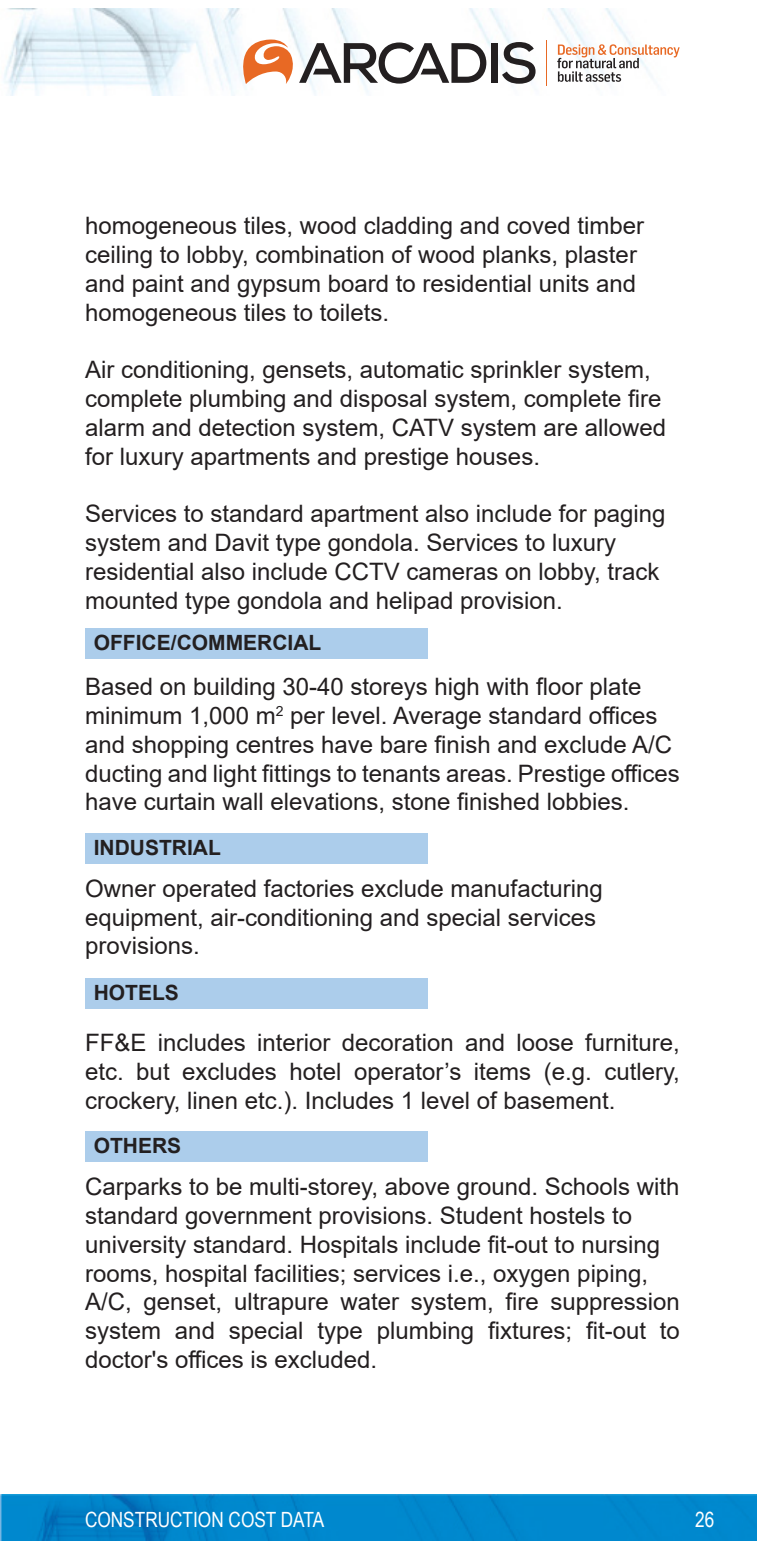
<style>
.page{position:relative;width:757px;height:1548px;background:#fff}
.page>*{position:absolute;margin:0;border:0;box-sizing:border-box;transform-origin:0 0}
.t1{font:24px/28.8px "Arial";color:#231f20;text-align:justify}
.t2{font:700 21px "Arial";color:#231f20}
.t3{font:21px "Arial Narrow";color:#fff}
</style>
<div class="page">
<img style="left:0;top:1494px;width:757px;height:46px">
<img style="left:4px;top:9px;width:628px;height:86px">
<svg style="left:557px;top:44px;width:123px;height:38px"></svg>
<div style="left:491px;top:43px;width:6px;height:40px;background:#231f20"></div>
<svg style="left:502px;top:42px;width:33px;height:42px"></svg>
<svg style="left:243px;top:40px;width:243px;height:44px"></svg>
<hr style="left:546px;top:40px;width:1px;height:46px;background:#e86924">
<div style="left:85px;top:628px;width:343px;height:30px;background:#accdeb"></div>
<div style="left:85px;top:833px;width:343px;height:31px;background:#accdeb"></div>
<div style="left:85px;top:978px;width:343px;height:30px;background:#accdeb"></div>
<div style="left:85px;top:1131px;width:343px;height:30px;background:#accdeb"></div>
<p class="t1" style="left:85px;top:211px;width:560px">homogeneous tiles, wood cladding and coved timber</p>
<p class="t1" style="left:85px;top:240px;width:553px">ceiling to lobby, combination of wood planks, plaster</p>
<p class="t1" style="left:85px;top:269px;width:552px">and paint and gypsum board to residential units and</p>
<p class="t1" style="left:85px;top:298px;width:306px">homogeneous tiles to toilets.</p>
<p class="t1" style="left:85px;top:355px;width:567px">Air conditioning, gensets, automatic sprinkler system,</p>
<p class="t1" style="left:85px;top:384px;width:578px">complete plumbing and disposal system, complete fire</p>
<p class="t1" style="left:85px;top:413px;width:583px">alarm and detection system, CATV system are allowed</p>
<p class="t1" style="left:85px;top:442px;width:456px">for luxury apartments and prestige houses.</p>
<p class="t1" style="left:85px;top:499px;width:582px">Services to standard apartment also include for paging</p>
<p class="t1" style="left:85px;top:528px;width:532px">system and Davit type gondola. Services to luxury</p>
<p class="t1" style="left:85px;top:557px;width:576px">residential also include CCTV cameras on lobby, track</p>
<p class="t1" style="left:85px;top:586px;width:479px">mounted type gondola and helipad provision.</p>
<p class="t2" style="left:94px;top:628px;width:229px">OFFICE/COMMERCIAL</p>
<p class="t1" style="left:85px;top:672px;width:558px">Based on building 30-40 storeys high with floor plate</p>
<p class="t1" style="left:85px;top:701px;width:574px">minimum 1,000 m<sup>2</sup> per level. Average standard offices</p>
<p class="t1" style="left:85px;top:730px;width:589px">and shopping centres have bare finish and exclude A/C</p>
<p class="t1" style="left:85px;top:759px;width:596px">ducting and light fittings to tenants areas. Prestige offices have curtain wall elevations, stone finished lobbies.</p>
<p class="t2" style="left:94px;top:833px;width:129px">INDUSTRIAL</p>
<p class="t1" style="left:85px;top:874px;width:519px">Owner operated factories exclude manufacturing</p>
<p class="t1" style="left:85px;top:903px;width:512px">equipment, air-conditioning and special services</p>
<p class="t1" style="left:85px;top:931px;width:116px">provisions.</p>
<p class="t2" style="left:94px;top:978px;width:87px">HOTELS</p>
<p class="t1" style="left:85px;top:1028px;width:596px">FF&amp;E includes interior decoration and loose furniture, etc. but excludes hotel operator’s items (e.g. cutlery, crockery, linen etc.). Includes 1 level of basement.</p>
<p class="t2" style="left:94px;top:1130px;width:89px">OTHERS</p>
<p class="t1" style="left:85px;top:1172px;width:596px">Carparks to be multi-storey, above ground. Schools with</p>
<p class="t1" style="left:85px;top:1201px;width:548px">standard government provisions. Student hostels to</p>
<p class="t1" style="left:85px;top:1230px;width:576px">university standard. Hospitals include fit-out to nursing</p>
<p class="t1" style="left:85px;top:1258px;width:564px">rooms, hospital facilities; services i.e., oxygen piping,</p>
<p class="t1" style="left:85px;top:1287px;width:596px">A/C, genset, ultrapure water system, fire suppression system and special type plumbing fixtures; fit-out to doctor's offices is excluded.</p>
<p class="t3" style="left:85px;top:1504px;width:241px">CONSTRUCTION COST DATA</p>
<p class="t3" style="left:695px;top:1504px;width:21px">26</p>
</div>
